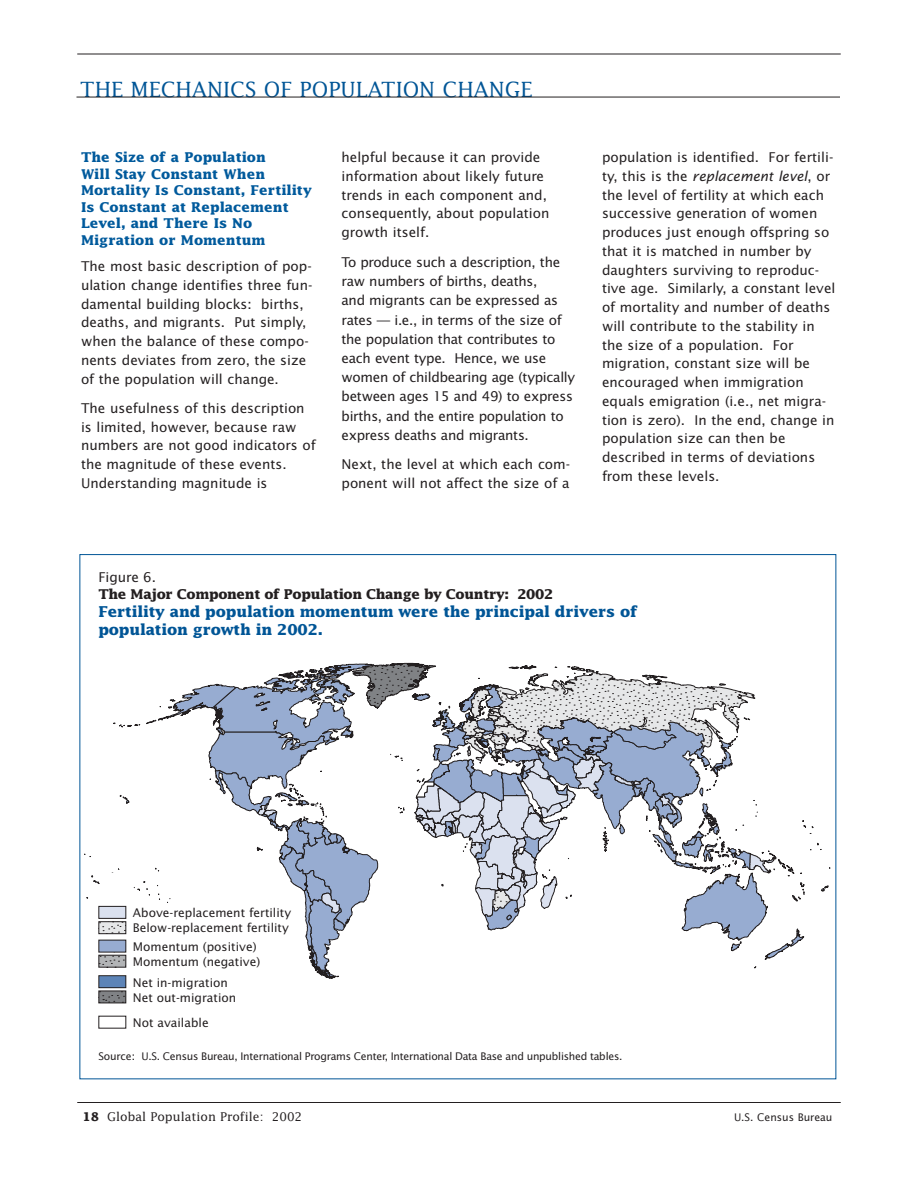
<style>
.page{position:relative;width:918px;height:1188px;background:#fff}
.page>*{position:absolute;margin:0;border:0;box-sizing:border-box;transform-origin:0 0}
.t1{font:21px "Lucida";color:#005596}
.t2{font:700 15px/18px "Lucida";letter-spacing:-.01em;color:#005596}
.t3{font:13.5px/18.8px "Lucida Sans";color:#231f20}
.t4{font:13.5px/19.2px "Lucida Sans";letter-spacing:-.02em;color:#231f20}
.t5{font:700 13.5px/16.5px "Lucida";color:#005a9c}
.t6{font:700 13.5px "Lucida";letter-spacing:-.025em;color:#231f20}
.t7{font:12px/15px "Lucida Sans";color:#231f20}
.t8{font:12px "Lucida";color:#231f20}
.t9{font:10.5px "Lucida Sans";letter-spacing:-.025em;color:#231f20}
.t10{font:10.5px "Lucida Sans";color:#231f20}
.s1{font-style:italic}
.s2{font-weight:700}
</style>
<div class="page">
<hr style="left:77px;top:54px;width:764px;height:1px;background:#231f20">
<hr style="left:77px;top:1102px;width:764px;height:1px;background:#231f20">
<hr style="left:76px;top:97px;width:764px;height:1px;background:#231f20">
<div style="left:99px;top:976px;width:27px;height:12px;background:#5d84b7"></div>
<div style="left:98px;top:975px;width:28px;height:13px;border:1px solid #231f20"></div>
<div style="left:98px;top:991px;width:28px;height:12px;border:1px solid #231f20"></div>
<svg style="left:99px;top:991px;width:27px;height:12px"></svg>
<svg style="left:84px;top:663px;width:746px;height:316px"></svg>
<h1 class="t1" style="left:80px;top:81px;width:454px">THE MECHANICS OF POPULATION CHANGE</h1>
<p class="t5" style="left:81px;top:150px;width:232px">The Size of a Population<br>Will Stay Constant When<br>Mortality Is Constant, Fertility<br>Is Constant at Replacement<br>Level, and There Is No<br>Migration or Momentum</p>
<p class="t3" style="left:81px;top:258px;width:233px">The most basic description of pop&shy;ulation change identifies three fun&shy;damental building blocks: births, deaths, and migrants. Put simply, when the balance of these compo&shy;nents deviates from zero, the size of the population will change.</p>
<p class="t3" style="left:81px;top:400px;width:236px">The usefulness of this description is limited, however, because raw numbers are not good indicators of the magnitude of these events.<br>Understanding magnitude is</p>
<p class="t3" style="left:342px;top:149px;width:209px">helpful because it can provide information about likely future trends in each component and, consequently, about population growth itself.</p>
<p class="t4" style="left:342px;top:253px;width:235px">To produce such a description, the raw numbers of births, deaths,<br>and migrants can be expressed as rates — i.e., in terms of the size of the population that contributes to each event type. Hence, we use women of childbearing age (typically between ages 15 and 49) to express births, and the entire population to express deaths and migrants.</p>
<p class="t3" style="left:342px;top:456px;width:230px">Next, the level at which each com&shy;ponent will not affect the size of a</p>
<p class="t3" style="left:602px;top:149px;width:235px">population is identified. For fertili&shy;ty, this is the <span class="s1">replacement level</span>, or the level of fertility at which each successive generation of women produces just enough offspring so that it is matched in number by daughters surviving to reproduc&shy;tive age. Similarly, a constant level of mortality and number of deaths will contribute to the stability in the size of a population. For migration, constant size will be encouraged when immigration equals emigration (i.e., net migra&shy;tion is zero). In the end, change in population size can then be described in terms of deviations from these levels.</p>
<p class="t3" style="left:98px;top:569px;width:59px">Figure 6.</p>
<p class="t6" style="left:98px;top:588px;width:457px">The Major Component of Population Change by Country: 2002</p>
<p class="t2" style="left:98px;top:604px;width:540px">Fertility and population momentum were the principal drivers of population growth in 2002.</p>
<p class="t7" style="left:133px;top:906px;width:160px">Above-replacement fertility<br>Below-replacement fertility</p>
<p class="t7" style="left:133px;top:940px;width:129px">Momentum (positive)<br>Momentum (negative)</p>
<p class="t7" style="left:133px;top:976px;width:105px">Net in-migration<br>Net out-migration</p>
<p class="t7" style="left:133px;top:1016px;width:77px">Not available</p>
<p class="t9" style="left:98px;top:1052px;width:526px">Source: U.S. Census Bureau, International Programs Center, International Data Base and unpublished tables.</p>
<p class="t8" style="left:82px;top:1111px;width:221px"><span class="s2">18</span> Global Population Profile: 2002</p>
<p class="t10" style="left:734px;top:1113px;width:100px">U.S. Census Bureau</p>
</div>
